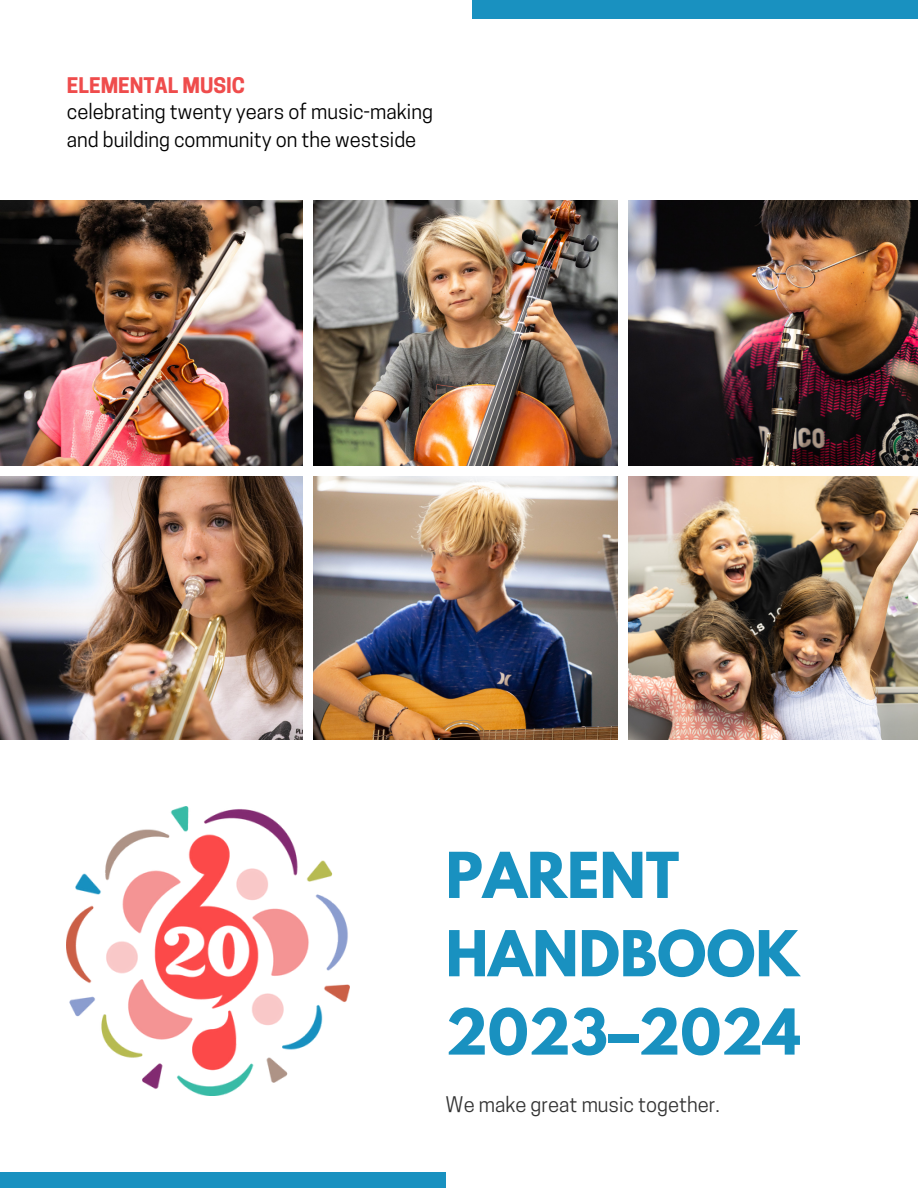
<style>
.page{position:relative;width:918px;height:1188px;background:#fff}
.page>*{position:absolute;margin:0;border:0;box-sizing:border-box;transform-origin:0 0}
.t1{font:700 56.1px/78.3px "League Spartan";color:#1991c0}
.t2{font:20.25px "Cooper Hewitt";color:#000}
.t3{font:20.25px "Cooper Hewitt";color:#343434}
.t4{font:700 20.25px "Cooper Hewitt";color:#ef4c4c}
</style>
<div class="page">
<img style="left:0;top:201px;width:303px;height:264px">
<img style="left:314px;top:201px;width:304px;height:264px">
<img style="left:629px;top:201px;width:289px;height:264px">
<img style="left:0;top:477px;width:303px;height:263px">
<img style="left:314px;top:477px;width:304px;height:263px">
<img style="left:629px;top:477px;width:289px;height:263px">
<div style="left:0;top:1172px;width:446px;height:16px;background:#1991c0"></div>
<div style="left:472px;top:0;width:446px;height:18px;background:#1991c0"></div>
<img style="left:67px;top:807px;width:282px;height:289px">
<p class="t4" style="left:67px;top:77px;width:180px">ELEMENTAL MUSIC</p>
<p class="t2" style="left:67px;top:104px;width:367px">celebrating twenty years of music-making</p>
<p class="t2" style="left:67px;top:132px;width:351px">and building community on the westside</p>
<p class="t1" style="left:446px;top:843px;width:357px">PARENT<br>HANDBOOK<br>2023–2024</p>
<p class="t3" style="left:446px;top:1097px;width:276px">We make great music together.</p>
</div>
